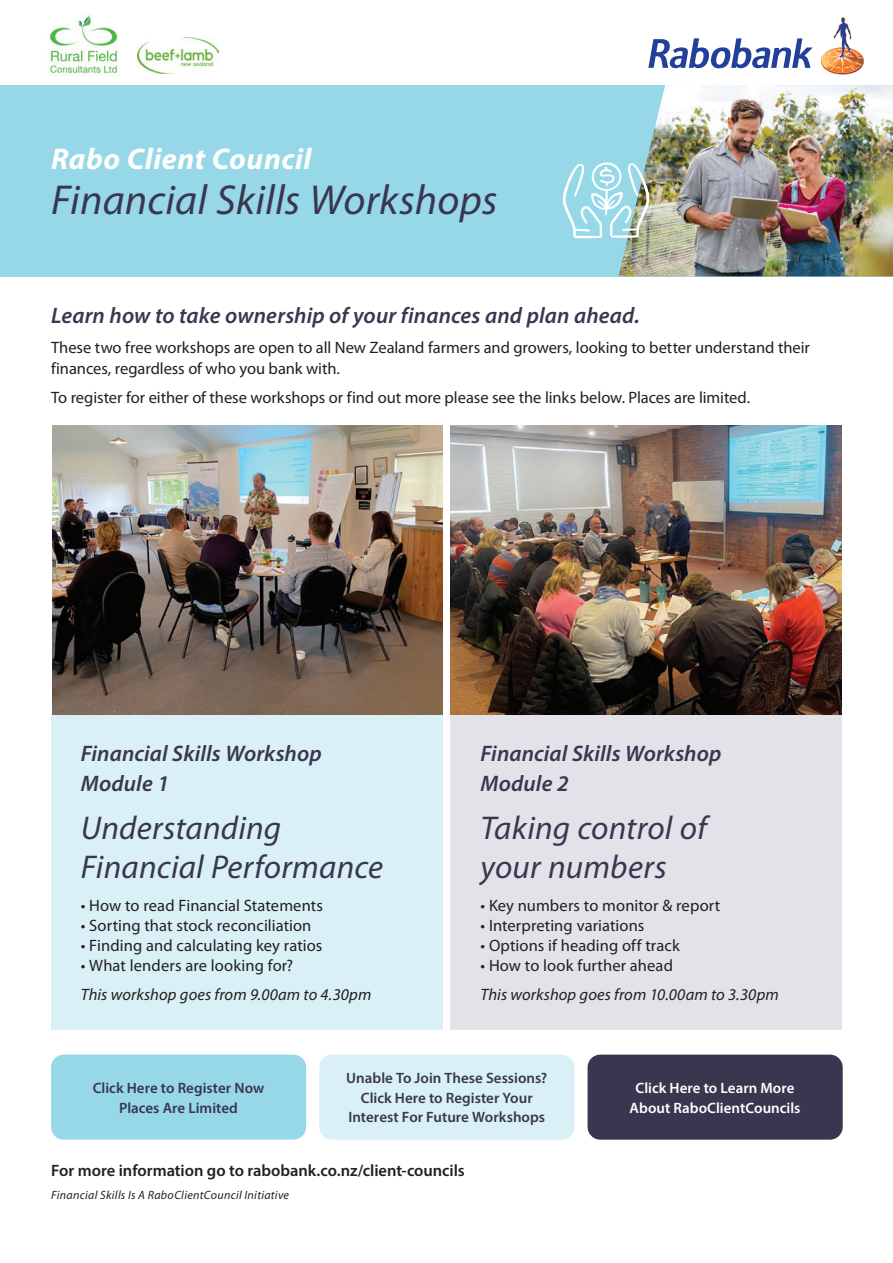
<style>
.page{position:relative;width:893px;height:1263px;background:#fff}
.page>*{position:absolute;margin:0;border:0;box-sizing:border-box;transform-origin:0 0}
.t1{font:italic 42px "Myriad Pro";letter-spacing:.005em;color:#3a3650}
.t2{font:italic 33px/39px "Myriad Pro";letter-spacing:.005em;color:#3a3650}
.t3{font:italic 700 30px "Myriad Pro";letter-spacing:.015em;color:#fff}
.t4{font:italic 600 22.5px/30px "Myriad Pro";letter-spacing:.005em;color:#3a3650}
.t5{font:16.5px/21px "Myriad Pro";color:#231f20}
.t6{font:italic 16.5px "Myriad Pro";letter-spacing:.005em;color:#231f20}
.t7{font:600 16.5px "Myriad Pro";letter-spacing:-.005em;color:#231f20}
.t8{font:600 15px/19.5px "Myriad Pro";color:#3a3650;text-align:center}
.t9{font:600 15px/19.5px "Myriad Pro";color:#fff;text-align:center}
.t10{font:italic 12px "Myriad Pro";letter-spacing:.025em;color:#231f20}
</style>
<div class="page">
<div style="left:51px;top:714px;width:391px;height:316px;background:#d9f0f6"></div>
<div style="left:451px;top:714px;width:391px;height:316px;background:#e2e2e8"></div>
<div style="left:0;top:85px;width:893px;height:191px;background:#96d8e8"></div>
<img style="left:618px;top:85px;width:275px;height:191px">
<img style="left:451px;top:425px;width:391px;height:289px">
<img style="left:52px;top:425px;width:390px;height:289px">
<img style="left:49px;top:15px;width:69px;height:61px">
<svg style="left:648px;top:38px;width:165px;height:30px"></svg>
<svg style="left:821px;top:17px;width:43px;height:57px"></svg>
<img style="left:137px;top:38px;width:81px;height:36px">
<svg style="left:563px;top:162px;width:86px;height:76px"></svg>
<div style="left:51px;top:1054px;width:255px;height:86px;background:#96d8e8;border-radius:13px"></div>
<div style="left:588px;top:1054px;width:255px;height:86px;background:#3a3650;border-radius:13px"></div>
<div style="left:319px;top:1054px;width:255px;height:86px;background:#d9f0f6;border-radius:13px"></div>
<h3 class="t3" style="left:51px;top:140px;width:262px">Rabo Client Council</h3>
<h1 class="t1" style="left:51px;top:174px;width:448px">Financial Skills Workshops</h1>
<h3 class="t4" style="left:51px;top:300px;width:590px">Learn how to take ownership of your finances and plan ahead.</h3>
<p class="t5" style="left:51px;top:336px;width:760px">These two free workshops are open to all New Zealand farmers and growers, looking to better understand their finances, regardless of who you bank with.</p>
<p class="t5" style="left:51px;top:387px;width:701px">To register for either of these workshops or find out more please see the links below. Places are limited.</p>
<h3 class="t4" style="left:81px;top:738px;width:242px">Financial Skills Workshop<br>Module 1</h3>
<h2 class="t2" style="left:81px;top:807px;width:304px">Understanding<br>Financial Performance</h2>
<p class="t5" style="left:81px;top:894px;width:244px">• How to read Financial Statements</p>
<p class="t5" style="left:81px;top:914px;width:232px">• Sorting that stock reconciliation</p>
<p class="t5" style="left:81px;top:935px;width:243px">• Finding and calculating key ratios</p>
<p class="t5" style="left:81px;top:955px;width:214px">• What lenders are looking for?</p>
<p class="t6" style="left:81px;top:984px;width:292px">This workshop goes from 9.00am to 4.30pm</p>
<h3 class="t4" style="left:480px;top:738px;width:242px">Financial Skills Workshop<br>Module 2</h3>
<h2 class="t2" style="left:480px;top:807px;width:228px">Taking control of your numbers</h2>
<p class="t5" style="left:480px;top:894px;width:241px">• Key numbers to monitor &amp; report</p>
<p class="t5" style="left:480px;top:914px;width:165px">• Interpreting variations</p>
<p class="t5" style="left:480px;top:935px;width:201px">• Options if heading off track</p>
<p class="t5" style="left:480px;top:955px;width:194px">• How to look further ahead</p>
<p class="t6" style="left:480px;top:984px;width:300px">This workshop goes from 10.00am to 3.30pm</p>
<p class="t8" style="left:346px;top:1068px;width:202px">Unable To Join These Sessions?<br>Click Here to Register Your<br>Interest For Future Workshops</p>
<p class="t8" style="left:93px;top:1078px;width:173px">Click Here to Register Now<br>Places Are Limited</p>
<p class="t9" style="left:630px;top:1078px;width:172px">Click Here to Learn More<br>About RaboClientCouncils</p>
<p class="t7" style="left:51px;top:1160px;width:415px">For more information go to rabobank.co.nz/client-councils</p>
<p class="t10" style="left:51px;top:1188px;width:240px">Financial Skills Is A RaboClientCouncil Initiative</p>
</div>
